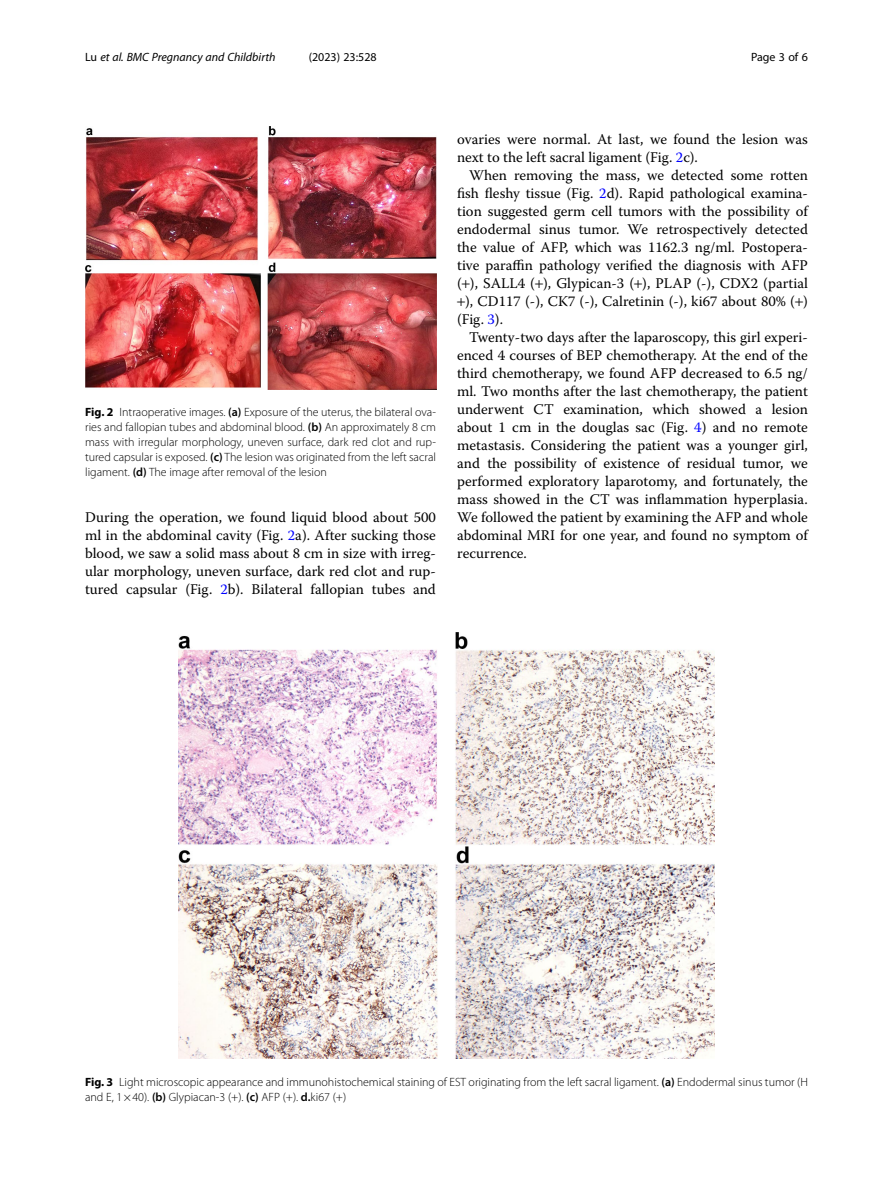
<style>
.page{position:relative;width:893px;height:1191px;background:#fff}
.page>*{position:absolute;margin:0;border:0;box-sizing:border-box;transform-origin:0 0}
.Body_Text_Indent{font:14.7px/18px "Warnock Pro";color:#000;text-align:justify}
.Figure_Caption{font:300 12px/15px "Myriad Pro";color:#000}
.t1{font:italic 12px "Myriad Pro";color:#000}
.t2{font:12px "Myriad Pro";color:#000}
.s1{font-style:normal}
.s2{font-weight:700}
.s3{font-weight:600}
.s4{color:#00f}
</style>
<div class="page">
<img style="left:178px;top:632px;width:536px;height:427px">
<img style="left:85px;top:126px;width:351px;height:263px">
<p class="t1" style="left:85px;top:50px;width:192px"><span class="s1">Lu</span> et al. BMC Pregnancy and Childbirth</p>
<p class="t2" style="left:309px;top:50px;width:70px">(2023) 23:528</p>
<p class="t2" style="left:751px;top:50px;width:58px">Page 3 of 6</p>
<p class="Figure_Caption" style="left:85px;top:405px;width:352px;text-align:justify"><span class="s2">Fig. 2</span> Intraoperative images. <span class="s3">(a)</span> Exposure of the uterus, the bilateral ova&shy;ries and fallopian tubes and abdominal blood. <span class="s3">(b)</span> An approximately 8 cm mass with irregular morphology, uneven surface, dark red clot and rup&shy;tured capsular is exposed. <span class="s3">(c)</span> The lesion was originated from the left sacral ligament. <span class="s3">(d)</span> The image after removal of the lesion</p>
<p class="Body_Text_Indent" style="left:85px;top:508px;width:352px">During the operation, we found liquid blood about 500 ml in the abdominal cavity (Fig. <span class="s4">2</span>a). After sucking those blood, we saw a solid mass about 8 cm in size with irreg&shy;ular morphology, uneven surface, dark red clot and rup&shy;tured capsular (Fig. <span class="s4">2</span>b). Bilateral fallopian tubes and</p>
<p class="Body_Text_Indent" style="left:457px;top:130px;width:352px">ovaries were normal. At last, we found the lesion was next to the left sacral ligament (Fig. <span class="s4">2</span>c).</p>
<p class="Body_Text_Indent" style="left:469px;top:166px;width:340px">When removing the mass, we detected some rotten</p>
<p class="Body_Text_Indent" style="left:457px;top:184px;width:352px">fish fleshy tissue (Fig. <span class="s4">2</span>d). Rapid pathological examina-</p>
<p class="Body_Text_Indent" style="left:457px;top:202px;width:352px">tion suggested germ cell tumors with the possibility of</p>
<p class="Body_Text_Indent" style="left:457px;top:220px;width:352px">endodermal sinus tumor. We retrospectively detected</p>
<p class="Body_Text_Indent" style="left:457px;top:238px;width:352px">the value of AFP, which was 1162.3 ng/ml. Postopera-</p>
<p class="Body_Text_Indent" style="left:457px;top:256px;width:352px">tive paraffin pathology verified the diagnosis with AFP</p>
<p class="Body_Text_Indent" style="left:457px;top:274px;width:352px">( ), SALL4 ( ), Glypican-3 ( ), PLAP (-), CDX2 (partial</p>
<p class="Body_Text_Indent" style="left:465px;top:292px;width:344px">), CD117 (-), CK7 (-), Calretinin (-), ki67 about 80% ( )</p>
<p class="Body_Text_Indent" style="left:457px;top:310px;width:47px">(Fig. <span class="s4">3</span>).</p>
<p class="Body_Text_Indent" style="left:457px;top:328px;width:352px;text-indent:12px">Twenty-two days after the laparoscopy, this girl experi&shy;enced 4 courses of BEP chemotherapy. At the end of the third chemotherapy, we found AFP decreased to 6.5 ng/ ml. Two months after the last chemotherapy, the patient underwent CT examination, which showed a lesion about 1 cm in the douglas sac (Fig. <span class="s4">4</span>) and no remote metastasis. Considering the patient was a younger girl, and the possibility of existence of residual tumor, we performed exploratory laparotomy, and fortunately, the mass showed in the CT was inflammation hyperplasia.<br>We followed the patient by examining the AFP and whole abdominal MRI for one year, and found no symptom of recurrence.</p>
<p class="Figure_Caption" style="left:85px;top:1074px;width:724px"><span class="s2">Fig. 3</span> Light microscopic appearance and immunohistochemical staining of EST originating from the left sacral ligament. <span class="s3">(a)</span> Endodermal sinus tumor (H and E, 1×40). <span class="s3">(b)</span> Glypiacan-3 (+). <span class="s3">(c)</span> AFP (+). <span class="s3">d.</span>ki67 (+)</p>
</div>
